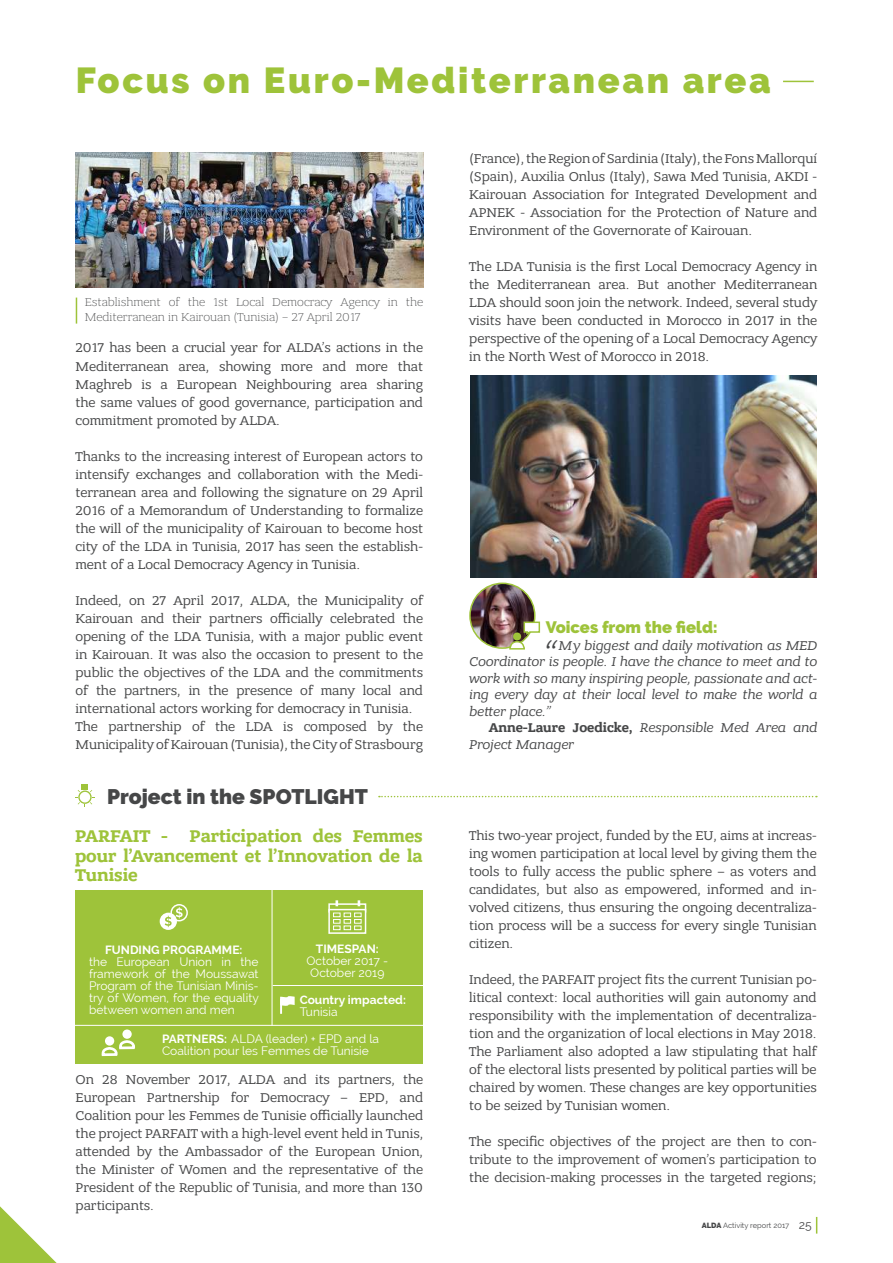
<style>
.page{position:relative;width:893px;height:1263px;background:#fff}
.page>*{position:absolute;margin:0;border:0;box-sizing:border-box;transform-origin:0 0}
.t1{font:900 36px "Raleway";letter-spacing:.075em;color:#9ec33a}
.t2{font:italic 33px "Bandera Pro";color:#464748}
.t3{font:900 21px "Raleway";color:#464748}
.t4{font:700 18px/19.5px "Bandera Pro";color:#9ec33a;text-align:justify}
.t5{font:900 16.5px "Raleway";color:#9ec33a}
.t6{font:13.5px/18px "Bandera Pro";color:#464748;text-align:justify}
.t7{font:italic 13.5px/16.5px "Bandera Pro";color:#464748;text-align:justify}
.t8{font:12px/12px "Raleway";color:#fff;text-align:justify}
.t9{font:300 12px/15px "Bandera Pro";color:#464748}
.t10{font:700 12px "Raleway";color:#fff}
.t11{font:7.5px "Raleway";color:#464748}
.s1{font-weight:700}
.s2{font-weight:700;font-style:normal}
.s3{font-weight:900}
.s4{font-size:12px}
</style>
<div class="page">
<svg style="left:0;top:1206px;width:57px;height:57px"></svg>
<svg style="left:816px;top:1217px;width:1px;height:16px"></svg>
<img style="left:76px;top:153px;width:347px;height:135px">
<svg style="left:76px;top:298px;width:1px;height:26px"></svg>
<img style="left:470px;top:376px;width:346px;height:201px">
<img style="left:470px;top:583px;width:65px;height:65px;border-radius:32px">
<div style="left:469px;top:582px;width:66px;height:67px;border:2px solid #9ec33a;border-radius:50%"></div>
<svg style="left:508px;top:621px;width:33px;height:29px"></svg>
<svg style="left:75px;top:784px;width:20px;height:23px"></svg>
<div style="left:75px;top:890px;width:348px;height:174px;background:#9ec33a"></div>
<div style="left:328px;top:903px;width:38px;height:9px;border:2px solid #fff"></div>
<svg style="left:328px;top:909px;width:38px;height:25px"></svg>
<svg style="left:335px;top:900px;width:3px;height:6px"></svg>
<svg style="left:358px;top:900px;width:2px;height:6px"></svg>
<svg style="left:333px;top:913px;width:28px;height:17px"></svg>
<div style="left:160px;top:913px;width:17px;height:17px;background:#fff;border-radius:50%"></div>
<div style="left:170px;top:904px;width:18px;height:17px;border:2px solid #fff;border-radius:50%"></div>
<svg style="left:165px;top:907px;width:18px;height:20px"></svg>
<hr style="left:272px;top:889px;width:1px;height:137px;background:#fff">
<hr style="left:70px;top:1025px;width:358px;height:1px;background:#fff">
<svg style="left:101px;top:1037px;width:34px;height:20px"></svg>
<svg style="left:122px;top:1029px;width:10px;height:10px"></svg>
<hr style="left:273px;top:985px;width:157px;height:1px;background:#fff">
<svg style="left:280px;top:996px;width:15px;height:18px"></svg>
<svg style="left:379px;top:796px;width:438px;height:1px"></svg>
<hr style="left:783px;top:81px;width:31px;height:1px;background:#9ec33a">
<h1 class="t1" style="left:76px;top:60px;width:697px">Focus on Euro-Mediterranean area</h1>
<p class="t9" style="left:85px;top:295px;width:340px">Establishment of the 1st Local Democracy Agency in the<br>Mediterranean in Kairouan (Tunisia) – 27 April 2017</p>
<p class="t6" style="left:75px;top:339px;width:349px">2017 has been a crucial year for ALDA’s actions in the Mediterranean area, showing more and more that Maghreb is a European Neighbouring area sharing the same values of good governance, participation and commitment promoted by ALDA.</p>
<p class="t6" style="left:75px;top:447px;width:349px">Thanks to the increasing interest of European actors to intensify exchanges and collaboration with the Medi&shy;terranean area and following the signature on 29 April 2016 of a Memorandum of Understanding to formalize the will of the municipality of Kairouan to become host city of the LDA in Tunisia, 2017 has seen the establish&shy;ment of a Local Democracy Agency in Tunisia.</p>
<p class="t6" style="left:75px;top:591px;width:349px;text-align:left">Indeed, on 27 April 2017, ALDA, the Municipality of Kairouan and their partners officially celebrated the opening of the LDA Tunisia, with a major public event in Kairouan. It was also the occasion to present to the public the objectives of the LDA and the commitments of the partners, in the presence of many local and international actors working for democracy in Tunisia.<br>The partnership of the LDA is composed by the Municipality of Kairouan (Tunisia), the City of Strasbourg</p>
<h3 class="t3" style="left:107px;top:784px;width:262px">Project in the SPOTLIGHT</h3>
<h3 class="t4" style="left:75px;top:827px;width:349px">PARFAIT - Participation des Femmes pour l’Avancement et l’Innovation de la Tunisie</h3>
<p class="t10" style="left:105px;top:943px;width:139px">FUNDING PROGRAMME:</p>
<p class="t8" style="left:89px;top:955px;width:171px">the European Union in the framework of the Moussawat Program of the Tunisian Minis&shy;try of Women, for the equality between women and men</p>
<p class="t10" style="left:316px;top:942px;width:64px">TIMESPAN:</p>
<p class="t8" style="left:306px;top:955px;width:83px;text-align:center">October 2017 -<br>October 2019</p>
<p class="t10" style="left:300px;top:993px;width:108px">Country impacted:</p>
<p class="t8" style="left:300px;top:1006px;width:39px">Tunisia</p>
<p class="t8" style="left:162px;top:1033px;width:219px"><span class="s1">PARTNERS:</span> ALDA (leader) + EPD and la<br>Coalition pour les Femmes de Tunisie</p>
<p class="t6" style="left:76px;top:1071px;width:349px">On 28 November 2017, ALDA and its partners, the European Partnership for Democracy – EPD, and Coalition pour les Femmes de Tunisie officially launched the project PARFAIT with a high-level event held in Tunis, attended by the Ambassador of the European Union, the Minister of Women and the representative of the President of the Republic of Tunisia, and more than 130 participants.</p>
<p class="t6" style="left:469px;top:149px;width:350px">(France), the Region of Sardinia (Italy), the Fons Mallorquí (Spain), Auxilia Onlus (Italy), Sawa Med Tunisia, AKDI - Kairouan Association for Integrated Development and APNEK - Association for the Protection of Nature and Environment of the Governorate of Kairouan.</p>
<p class="t6" style="left:469px;top:257px;width:350px">The LDA Tunisia is the first Local Democracy Agency in the Mediterranean area. But another Mediterranean LDA should soon join the network. Indeed, several study visits have been conducted in Morocco in 2017 in the perspective of the opening of a Local Democracy Agency in the North West of Morocco in 2018.</p>
<p class="t5" style="left:546px;top:618px;width:174px">Voices from the field:</p>
<h2 class="t2" style="left:544px;top:634px;width:12px">“</h2>
<p class="t7" style="left:469px;top:637px;width:349px;text-indent:89px">My biggest and daily motivation as MED Coordinator is people. I have the chance to meet and to work with so many inspiring people, passionate and act&shy;ing every day at their local level to make the world a better place.”</p>
<p class="t7" style="left:469px;top:720px;width:349px;text-indent:20px"><span class="s2">Anne-Laure Joedicke,</span> Responsible Med Area and<br>Project Manager</p>
<p class="t6" style="left:469px;top:827px;width:349px">This two-year project, funded by the EU, aims at increas&shy;ing women participation at local level by giving them the tools to fully access the public sphere – as voters and candidates, but also as empowered, informed and in&shy;volved citizens, thus ensuring the ongoing decentraliza&shy;tion process will be a success for every single Tunisian citizen.</p>
<p class="t6" style="left:469px;top:971px;width:349px">Indeed, the PARFAIT project fits the current Tunisian po&shy;litical context: local authorities will gain autonomy and responsibility with the implementation of decentraliza&shy;tion and the organization of local elections in May 2018.<br>The Parliament also adopted a law stipulating that half of the electoral lists presented by political parties will be chaired by women. These changes are key opportunities to be seized by Tunisian women.</p>
<p class="t6" style="left:469px;top:1133px;width:349px">The specific objectives of the project are then to con&shy;tribute to the improvement of women’s participation to the decision-making processes in the targeted regions;</p>
<p class="t11" style="left:702px;top:1220px;width:112px"><span class="s3">ALDA</span> Activity report 2017 <span class="s4">25</span></p>
</div>
